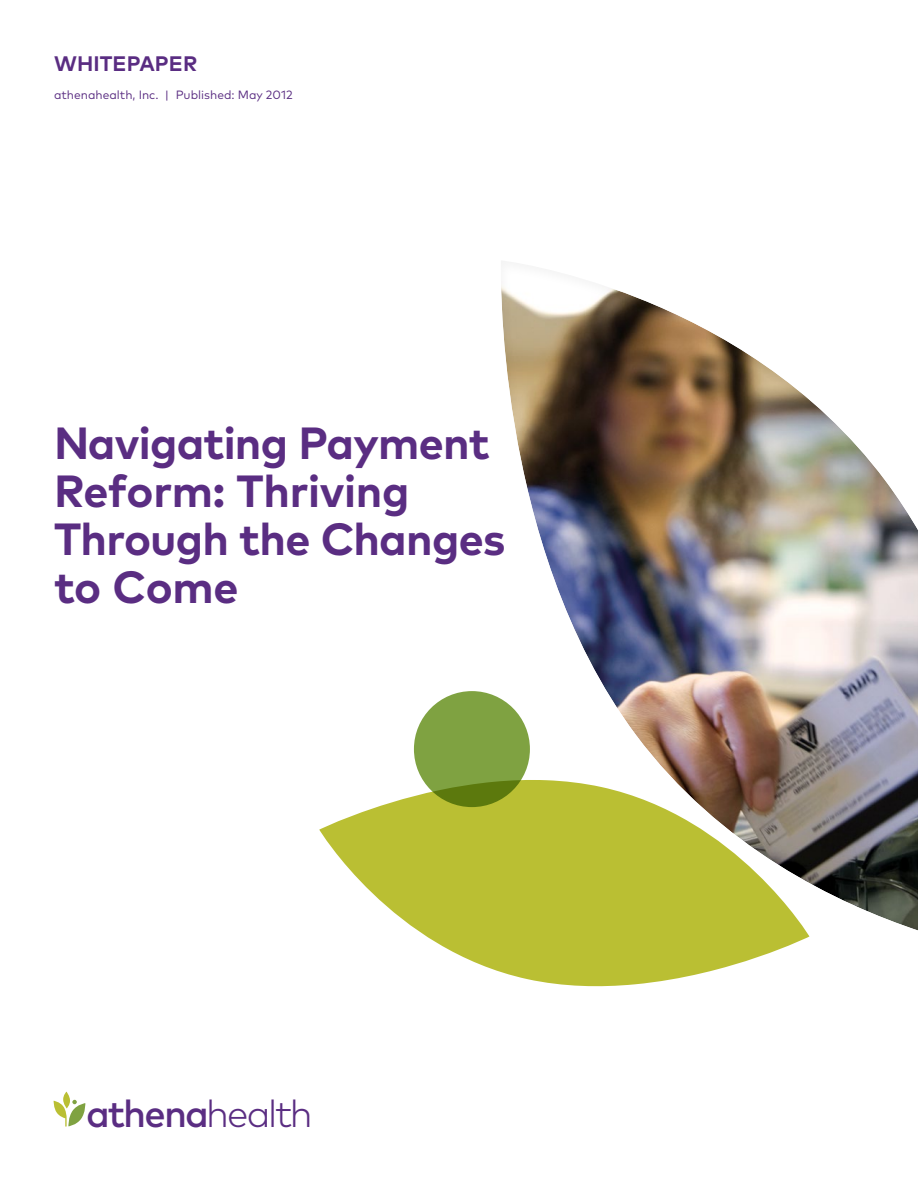
<style>
.page{position:relative;width:918px;height:1188px;background:#fff}
.page>*{position:absolute;margin:0;border:0;box-sizing:border-box;transform-origin:0 0}
.t1{font:700 45px/48px "Mark OT";letter-spacing:-.015em;color:#5a2d82}
.t2{font:500 38.25px "Mark OT";letter-spacing:-.05em;color:#5a2d82}
.t3{font:700 21px "Mark OT";letter-spacing:.005em;color:#5a2d82}
.t4{font:12px "Mark OT";color:#5a2d82}
.s1{font-weight:300}
</style>
<div class="page">
<div style="left:499px;top:260px;width:419px;height:697px;background:#000;opacity:.05"></div>
<svg style="left:319px;top:780px;width:490px;height:207px;fill:#babf33"></svg>
<div style="left:414px;top:691px;width:116px;height:116px;background:#7fa241;border-radius:50%"></div>
<svg style="left:63px;top:1092px;width:7px;height:16px"></svg>
<svg style="left:53px;top:1100px;width:33px;height:27px"></svg>
<p class="t3" style="left:54px;top:50px;width:145px">WHITEPAPER</p>
<p class="t4" style="left:54px;top:87px;width:240px">athenahealth, Inc. | Published: May 2012</p>
<p class="t1" style="left:54px;top:418px;width:453px">Navigating Payment<br>Reform: Thriving<br>Through the Changes to Come</p>
<p class="t2" style="left:86px;top:1089px;width:228px">athena<span class="s1">health</span></p>
</div>
